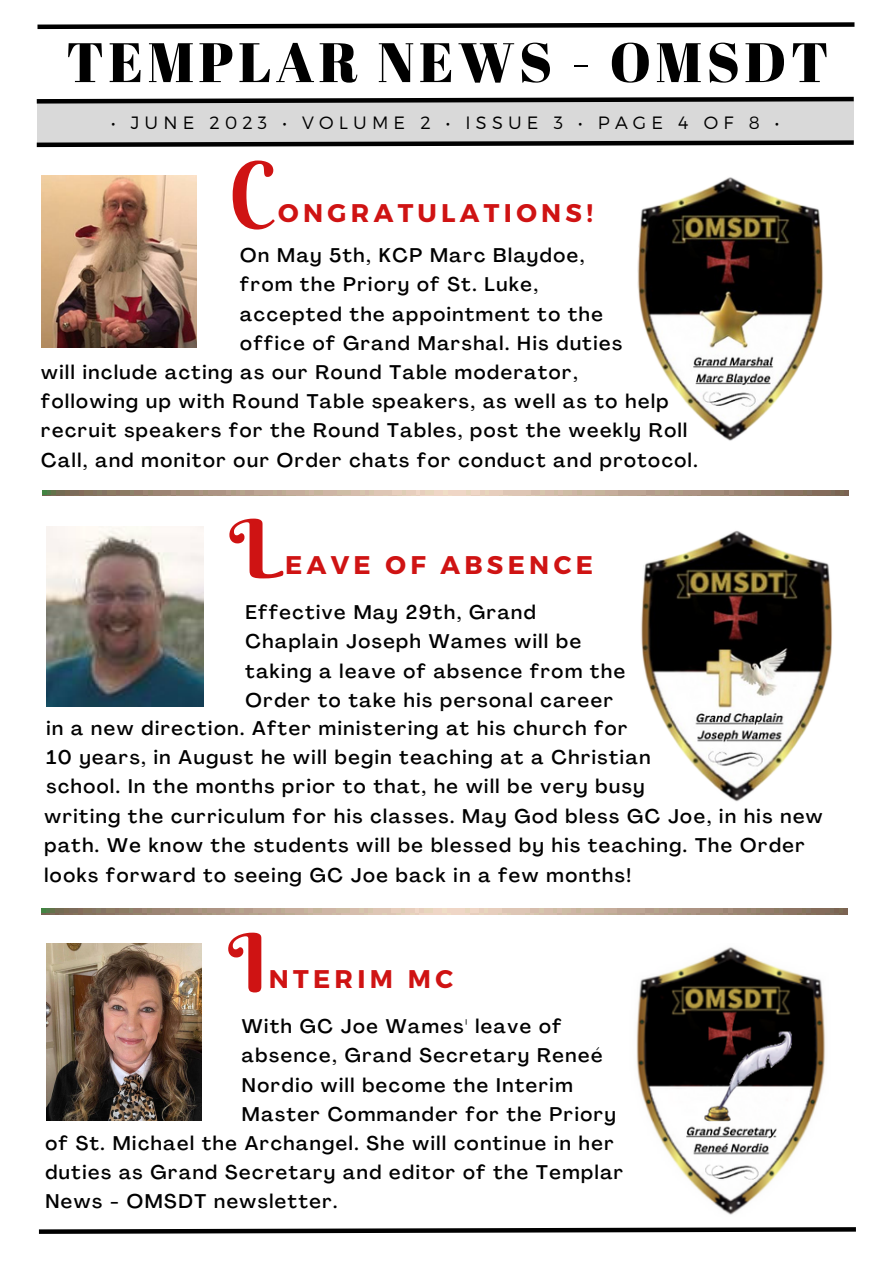
<style>
.page{position:relative;width:894px;height:1264px;background:#fff}
.page>*{position:absolute;margin:0;border:0;box-sizing:border-box;transform-origin:0 0}
.t1{font:81px "Berkshire Swash";color:#cf1313}
.t2{font:55.5px "Abril Fatface";letter-spacing:.08em;color:#000}
.t3{font:700 25.5px "Montserrat";letter-spacing:.17em;color:#cf1313}
.t4{font:500 19.5px/29.2px "Agrandir";letter-spacing:.08em;color:#000}
.t5{font:300 17.85px "Montserrat";letter-spacing:.29em;color:#000}
</style>
<div class="page">
<svg style="left:37px;top:22px;width:818px;height:8px"></svg>
<div style="left:37px;top:101px;width:816px;height:42px;background:#d9d9d9"></div>
<svg style="left:36px;top:138px;width:818px;height:10px"></svg>
<svg style="left:36px;top:96px;width:818px;height:10px"></svg>
<svg style="left:38px;top:1227px;width:818px;height:7px"></svg>
<img style="left:41px;top:175px;width:156px;height:173px">
<img style="left:637px;top:177px;width:186px;height:264px">
<img style="left:46px;top:526px;width:157px;height:180px">
<img style="left:641px;top:530px;width:191px;height:272px">
<img style="left:42px;top:490px;width:805px;height:6px">
<img style="left:41px;top:908px;width:805px;height:6px">
<img style="left:46px;top:944px;width:156px;height:176px">
<img style="left:636px;top:947px;width:189px;height:268px">
<p class="t2" style="left:66px;top:23px;width:763px">TEMPLAR NEWS - OMSDT</p>
<p class="t5" style="left:111px;top:111px;width:669px">• JUNE 2023 • VOLUME 2 • ISSUE 3 • PAGE 4 OF 8 •</p>
<p class="t1" style="left:229px;top:140px;width:46px">C</p>
<p class="t3" style="left:278px;top:196px;width:316px">ONGRATULATIONS!</p>
<p class="t4" style="left:240px;top:243px;width:383px">On May 5th, KCP Marc Blaydoe, from the Priory of St. Luke, accepted the appointment to the office of Grand Marshal. His duties</p>
<p class="t4" style="left:41px;top:359px;width:537px">will include acting as our Round Table moderator,</p>
<p class="t4" style="left:41px;top:388px;width:657px">following up with Round Table speakers, as well as to help recruit speakers for the Round Tables, post the weekly Roll<br>Call, and monitor our Order chats for conduct and protocol.</p>
<p class="t1" style="left:229px;top:498px;width:55px">L</p>
<p class="t3" style="left:285px;top:548px;width:309px">EAVE OF ABSENCE</p>
<p class="t4" style="left:245px;top:599px;width:381px">Effective May 29th, Grand<br>Chaplain Joseph Wames will be taking a leave of absence from the<br>Order to take his personal career</p>
<p class="t4" style="left:46px;top:715px;width:605px">in a new direction. After ministering at his church for<br>10 years, in August he will begin teaching at a Christian school. In the months prior to that, he will be very busy</p>
<p class="t4" style="left:44px;top:803px;width:779px">writing the curriculum for his classes. May God bless GC Joe, in his new path. We know the students will be blessed by his teaching. The Order looks forward to seeing GC Joe back in a few months!</p>
<p class="t1" style="left:228px;top:912px;width:40px">I</p>
<p class="t3" style="left:269px;top:961px;width:186px">NTERIM MC</p>
<p class="t4" style="left:242px;top:1013px;width:375px">With GC Joe Wames' leave of absence, Grand Secretary Reneé<br>Nordio will become the Interim<br>Master Commander for the Priory</p>
<p class="t4" style="left:45px;top:1130px;width:569px">of St. Michael the Archangel. She will continue in her</p>
<p class="t4" style="left:45px;top:1159px;width:579px">duties as Grand Secretary and editor of the Templar<br>News - OMSDT newsletter.</p>
</div>
